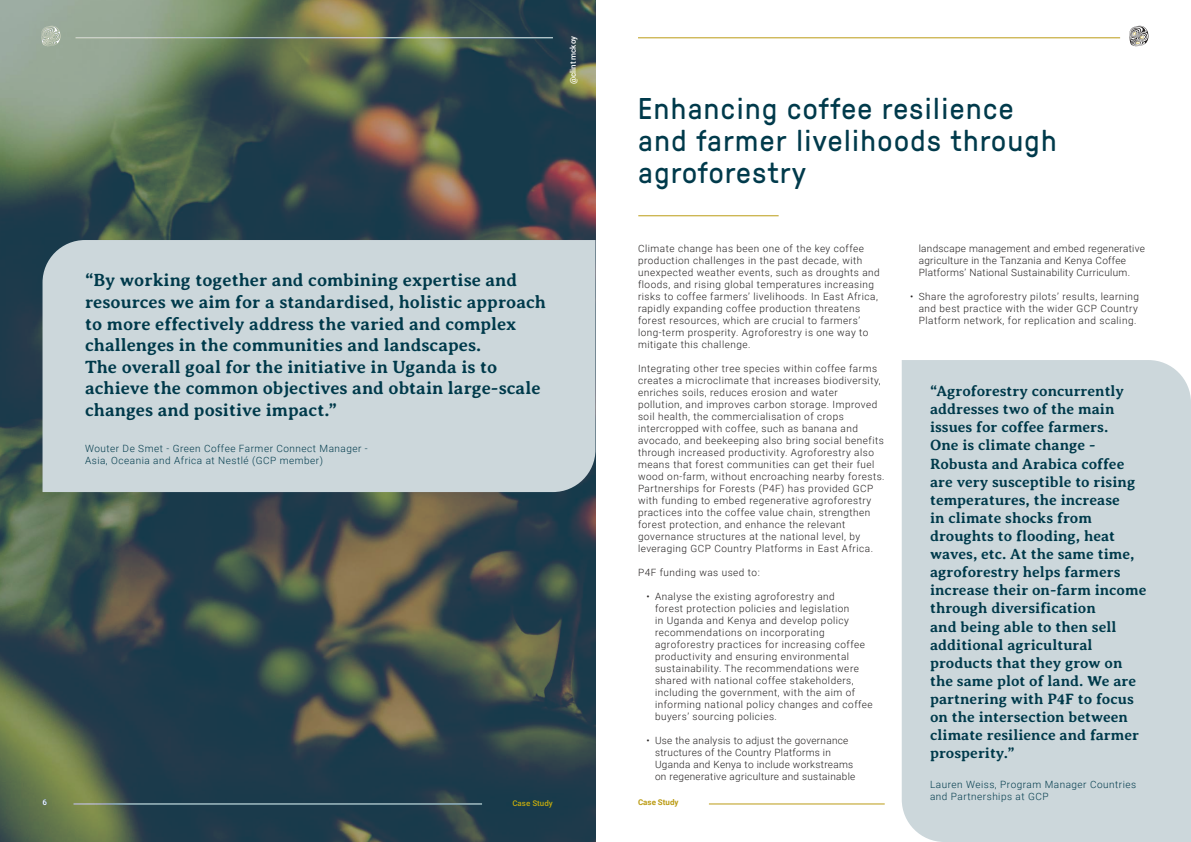
<style>
.page{position:relative;width:1191px;height:842px;background:#fff}
.page>*{position:absolute;margin:0;border:0;box-sizing:border-box;transform-origin:0 0}
.t1{font:30px/32px "GT Pressura";letter-spacing:.05em;color:#003a4b}
.t2{font:700 18px/21.6px "Averia Serif Libre";color:#003a4b}
.t3{font:700 15.1px/18.1px "Averia Serif Libre";color:#003a4b}
.t4{font:300 10px/12px "Roboto";letter-spacing:.05em;color:#221f1f}
.t5{font:300 10px/12px "Roboto";letter-spacing:.03em;color:#221f1f}
.t6{font:300 10px/12px "Roboto";letter-spacing:.05em;color:#003a4b}
.t7{font:700 8px "Roboto";color:#bb9c15}
.t8{font:500 8px "Roboto";color:#fff}
.t9{font:700 8px "Roboto";color:#fff}
</style>
<div class="page">
<hr style="left:638px;top:38px;width:482px;height:1px;background:#bb9c15">
<svg style="left:1129px;top:26px;width:19px;height:20px"></svg>
<hr style="left:709px;top:804px;width:175px;height:1px;background:#bb9c15">
<hr style="left:638px;top:216px;width:140px;height:1px;background:#bb9c15">
<div style="left:901px;top:360px;width:290px;height:482px;background:#ccd7db"></div>
<img style="left:0;top:0;width:595px;height:842px">
<div style="left:43px;top:240px;width:552px;height:252px;background:#ccd7db"></div>
<p class="t8" style="left:569px;top:84px;width:50px;rotate:-90deg">@clint mckoy</p>
<h1 class="t1" style="left:638px;top:95px;width:420px">Enhancing coffee resilience and farmer livelihoods through agroforestry</h1>
<p class="t2" style="left:85px;top:271px;width:462px">“By working together and combining expertise and resources we aim for a standardised, holistic approach to more effectively address the varied and complex challenges in the communities and landscapes.<br>The overall goal for the initiative in Uganda is to achieve the common objectives and obtain large-scale changes and positive impact.”</p>
<p class="t6" style="left:85px;top:443px;width:284px">Wouter De Smet - Green Coffee Farmer Connect Manager -<br>Asia, Oceania and Africa at Nestlé (GCP member)</p>
<p class="t4" style="left:638px;top:243px;width:243px">Climate change has been one of the key coffee production challenges in the past decade, with unexpected weather events, such as droughts and floods, and rising global temperatures increasing risks to coffee farmers’ livelihoods. In East Africa, rapidly expanding coffee production threatens forest resources, which are crucial to farmers’ long-term prosperity. Agroforestry is one way to mitigate this challenge.</p>
<p class="t4" style="left:638px;top:363px;width:248px">Integrating other tree species within coffee farms creates a microclimate that increases biodiversity, enriches soils, reduces erosion and water<br>pollution, and improves carbon storage. Improved soil health, the commercialisation of crops intercropped with coffee, such as banana and avocado, and beekeeping also bring social benefits through increased productivity. Agroforestry also means that forest communities can get their fuel wood on-farm, without encroaching nearby forests.<br>Partnerships for Forests (P4F) has provided GCP with funding to embed regenerative agroforestry practices into the coffee value chain, strengthen forest protection, and enhance the relevant governance structures at the national level, by leveraging GCP Country Platforms in East Africa.</p>
<p class="t4" style="left:638px;top:567px;width:123px">P4F funding was used to:</p>
<p class="t4" style="left:655px;top:591px;width:219px;text-indent:-8px">• Analyse the existing agroforestry and<br>forest protection policies and legislation<br>in Uganda and Kenya and develop policy recommendations on incorporating agroforestry practices for increasing coffee productivity and ensuring environmental sustainability. The recommendations were shared with national coffee stakeholders, including the government, with the aim of informing national policy changes and coffee buyers’ sourcing policies.</p>
<p class="t5" style="left:655px;top:735px;width:202px;text-indent:-8px">• Use the analysis to adjust the governance structures of the Country Platforms in Uganda and Kenya to include workstreams on regenerative agriculture and sustainable</p>
<p class="t9" style="left:43px;top:799px;width:6px">6</p>
<p class="t7" style="left:512px;top:799px;width:42px">Case Study</p>
<p class="t7" style="left:638px;top:799px;width:42px">Case Study</p>
<p class="t5" style="left:918px;top:243px;width:228px">landscape management and embed regenerative agriculture in the Tanzania and Kenya Coffee<br>Platforms’ National Sustainability Curriculum.</p>
<p class="t4" style="left:918px;top:291px;width:222px;text-indent:-8px">• Share the agroforestry pilots’ results, learning and best practice with the wider GCP Country<br>Platform network, for replication and scaling.</p>
<p class="t3" style="left:930px;top:383px;width:218px">“Agroforestry concurrently addresses two of the main issues for coffee farmers.<br>One is climate change -<br>Robusta and Arabica coffee are very susceptible to rising temperatures, the increase<br>in climate shocks from droughts to flooding, heat waves, etc. At the same time, agroforestry helps farmers increase their on-farm income through diversification<br>and being able to then sell additional agricultural products that they grow on the same plot of land. We are partnering with P4F to focus on the intersection between climate resilience and farmer prosperity.”</p>
<p class="t6" style="left:930px;top:779px;width:208px">Lauren Weiss, Program Manager Countries and Partnerships at GCP</p>
</div>
